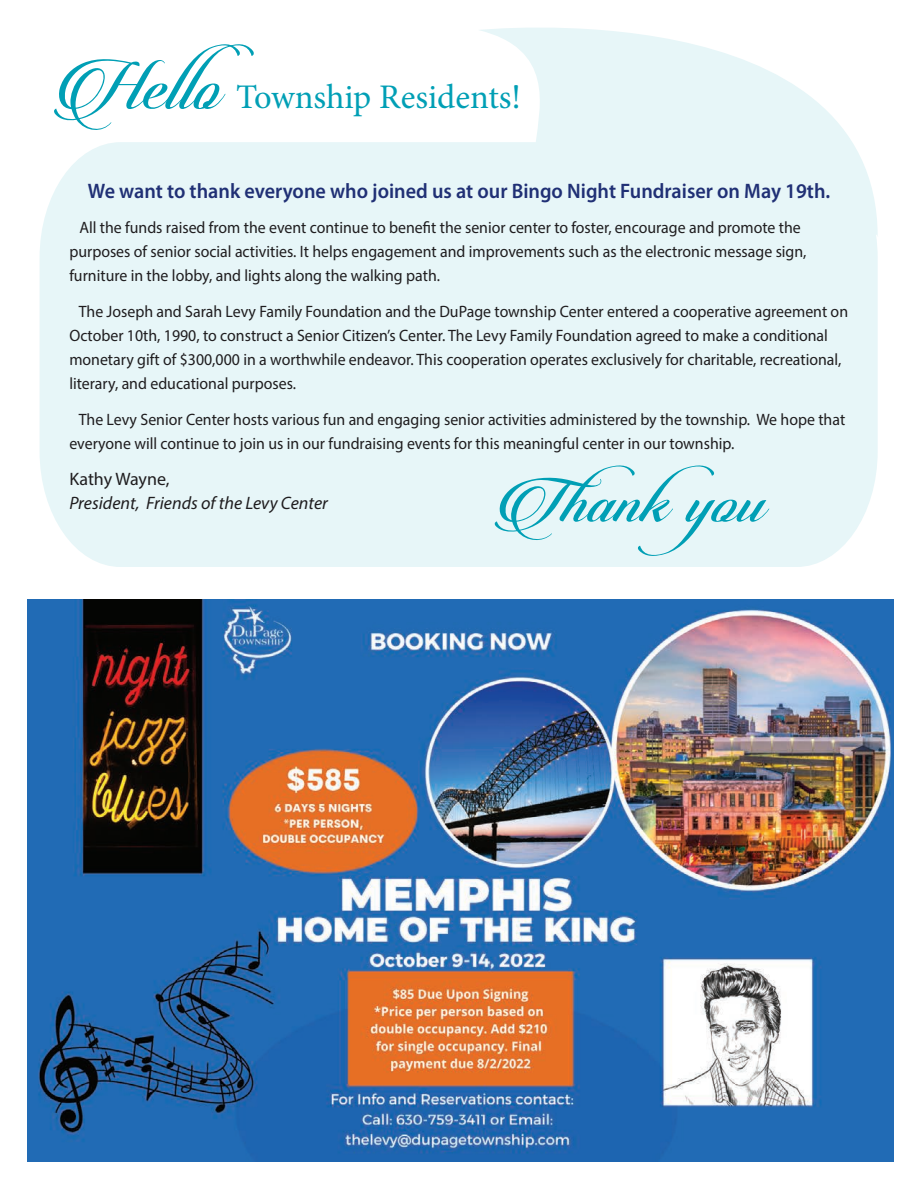
<style>
.page{position:relative;width:918px;height:1188px;background:#fff}
.page>*{position:absolute;margin:0;border:0;box-sizing:border-box;transform-origin:0 0}
.t1{font:79.5px "Candlescript Demo Version";color:#009fb5}
.t2{font:69.15px "Candlescript Demo Version";color:#009fb5;scale:1.15 1}
.t3{font:34.5px "Minion Pro";color:#009fb5}
.t4{font:600 21px "Myriad Pro";color:#243279;scale:.96 1}
.t5{font:italic 18px "Myriad Pro";color:#231f20}
.t6{font:18px "Myriad Pro";color:#231f20}
.t7{font:16.5px/24px "Myriad Pro";color:#231f20;scale:.96 1}
</style>
<div class="page">
<svg style="left:40px;top:28px;width:838px;height:539px;fill:#e7f6f8"></svg>
<img style="left:28px;top:599px;width:866px;height:562px">
<h1 class="t1" style="left:50px;top:34px;width:206px">H e llo</h1>
<h3 class="t3" style="left:236px;top:74px;width:286px">Township Residents!</h3>
<p class="t4" style="left:88px;top:178px;width:775px">We want to thank everyone who joined us at our Bingo Night Fundraiser on May 19th.</p>
<p class="t7" style="left:69px;top:215px;width:769px;text-indent:10px">All the funds raised from the event continue to benefit the senior center to foster, encourage and promote the purposes of senior social activities. It helps engagement and improvements such as the electronic message sign, furniture in the lobby, and lights along the walking path.</p>
<p class="t7" style="left:69px;top:299px;width:813px;text-indent:9px">The Joseph and Sarah Levy Family Foundation and the DuPage township Center entered a cooperative agreement on October 10th, 1990, to construct a Senior Citizen’s Center. The Levy Family Foundation agreed to make a conditional monetary gift of $300,000 in a worthwhile endeavor. This cooperation operates exclusively for charitable, recreational, literary, and educational purposes.</p>
<p class="t7" style="left:69px;top:407px;width:810px;text-indent:9px">The Levy Senior Center hosts various fun and engaging senior activities administered by the township. We hope that everyone will continue to join us in our fundraising events for this meaningful center in our township.</p>
<p class="t6" style="left:69px;top:467px;width:102px">Kathy Wayne,</p>
<p class="t5" style="left:69px;top:491px;width:260px">President, Friends of the Levy Center</p>
<h2 class="t2" style="left:490px;top:457px;width:238px">Thankyou</h2>
</div>
